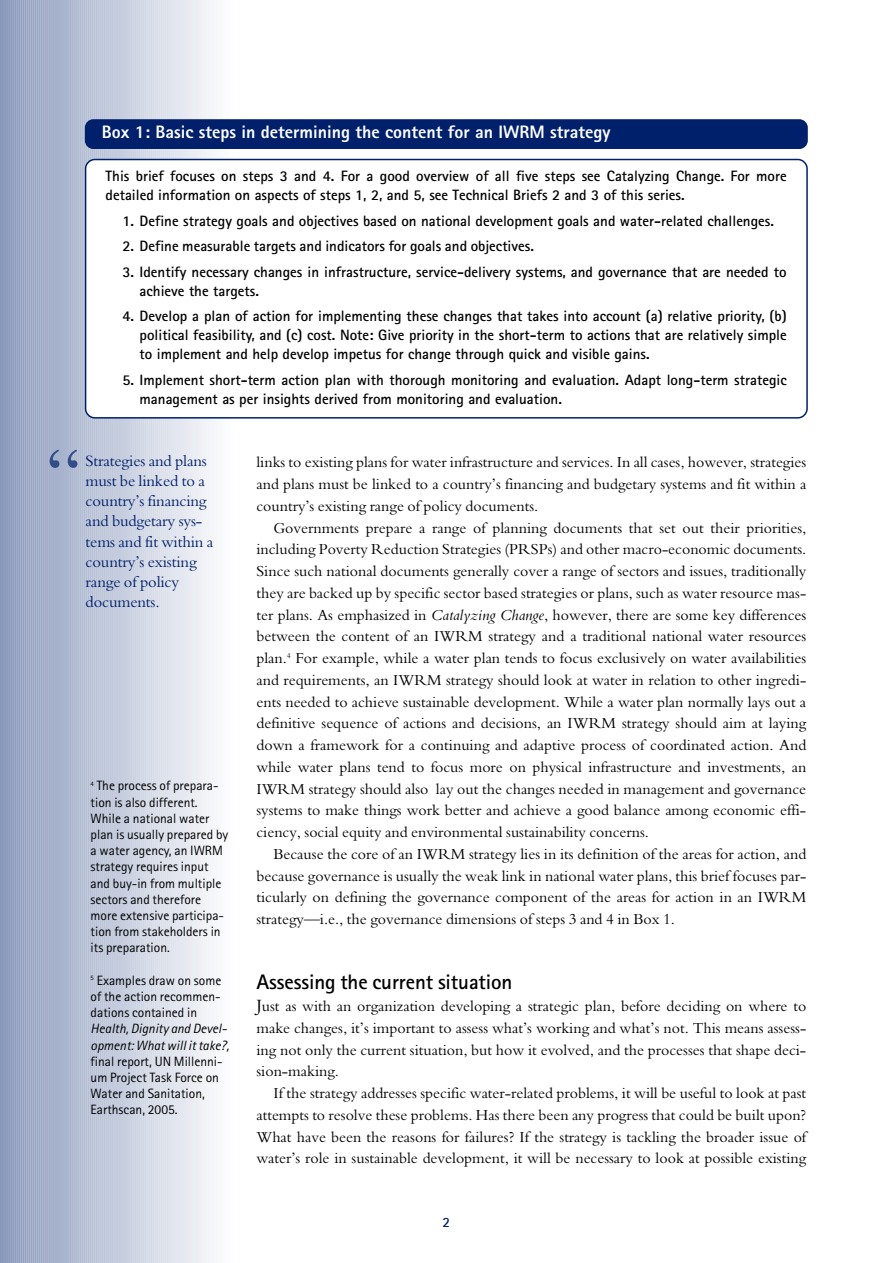
<style>
.page{position:relative;width:893px;height:1263px;background:#fff}
.page>*{position:absolute;margin:0;border:0;box-sizing:border-box;transform-origin:0 0}
.t1{font:79.5px "M Bembo";color:#334d89}
.t2{font:700 21px "Rotis Sans Serif";letter-spacing:-.005em;color:#000}
.t3{font:800 18px "Rotis Sans Serif";color:#fff}
.t4{font:16.5px/20.2px "M Bembo";letter-spacing:-.01em;color:#00206b}
.t5{font:15.9px/21.8px "M Bembo";color:#000;text-align:justify}
.t6{font:700 15px/19px "Rotis Sans Serif";color:#000}
.t7{font:700 14.25px "Rotis Sans Serif";color:#00206b}
.t8{font:13.5px/16.2px "Rotis Sans Serif";color:#000}
.t9{font:italic 13.5px/16.2px "Rotis Sans Serif";color:#000}
.s1{font-style:italic}
.s2{font-size:18px}
</style>
<div class="page">
<hr style="left:0;top:0;width:4px;height:1263px;background:#8998bb">
<hr style="left:4px;top:0;width:4px;height:1263px;background:#8b9abc">
<div style="left:7px;top:0;width:5px;height:1263px;background:#94a2c1"></div>
<div style="left:9px;top:0;width:5px;height:1263px;background:#98a5c3"></div>
<svg style="left:13px;top:0;width:5px;height:1263px;fill:#96a4c2"></svg>
<svg style="left:17px;top:0;width:5px;height:1263px;background:#9aa7c4"></svg>
<svg style="left:21px;top:0;width:5px;height:1263px;background:#9daac6"></svg>
<svg style="left:25px;top:0;width:5px;height:1263px;background:#9fabc7"></svg>
<svg style="left:29px;top:0;width:5px;height:1263px;background:#a1adc9"></svg>
<svg style="left:33px;top:0;width:5px;height:1263px;background:#a2aec9"></svg>
<svg style="left:37px;top:0;width:5px;height:1263px;background:#a3afca"></svg>
<div style="left:41px;top:0;width:5px;height:1263px;background:#a5b0cb"></div>
<div style="left:45px;top:0;width:5px;height:1263px;background:#aab5ce"></div>
<hr style="left:49px;top:0;width:4px;height:1263px;background:#a2aec9">
<hr style="left:53px;top:0;width:4px;height:1263px;background:#a4b0cb">
<hr style="left:57px;top:0;width:4px;height:1263px;background:#a6b1cc">
<hr style="left:61px;top:0;width:4px;height:1263px;background:#a8b3cd">
<hr style="left:65px;top:0;width:4px;height:1263px;background:#aab5ce">
<div style="left:68px;top:0;width:5px;height:1263px;background:#acb7cf"></div>
<div style="left:72px;top:0;width:5px;height:1263px;background:#b6bfd5"></div>
<div style="left:76px;top:0;width:5px;height:1263px;background:#bac2d7"></div>
<div style="left:80px;top:0;width:5px;height:1263px;background:#bec6d9"></div>
<div style="left:84px;top:0;width:5px;height:1263px;background:#c0c9da"></div>
<svg style="left:88px;top:0;width:5px;height:1263px;fill:#b6bfd5"></svg>
<svg style="left:92px;top:0;width:5px;height:1263px;background:#bec6d9"></svg>
<div style="left:96px;top:0;width:5px;height:1263px;background:#c6cdde"></div>
<div style="left:100px;top:0;width:5px;height:1263px;background:#c7cede"></div>
<div style="left:104px;top:0;width:5px;height:1263px;background:#c7cede"></div>
<div style="left:108px;top:0;width:5px;height:1263px;background:#c7cede"></div>
<hr style="left:110px;top:0;width:4px;height:1263px;background:#c1c9db">
<hr style="left:114px;top:0;width:4px;height:1263px;background:#c3cbdc">
<hr style="left:118px;top:0;width:4px;height:1263px;background:#c5ccde">
<hr style="left:122px;top:0;width:4px;height:1263px;background:#c7cedf">
<hr style="left:126px;top:0;width:4px;height:1263px;background:#c9d0e0">
<div style="left:129px;top:0;width:5px;height:1263px;background:#cbd2e1"></div>
<div style="left:133px;top:0;width:5px;height:1263px;background:#cdd3e2"></div>
<div style="left:137px;top:0;width:5px;height:1263px;background:#cfd5e3"></div>
<div style="left:141px;top:0;width:5px;height:1263px;background:#d1d7e4"></div>
<div style="left:143px;top:0;width:5px;height:1263px;background:#d9dde8"></div>
<div style="left:147px;top:0;width:5px;height:1263px;background:#dbe0ea"></div>
<div style="left:151px;top:0;width:5px;height:1263px;background:#dde1eb"></div>
<div style="left:155px;top:0;width:5px;height:1263px;background:#dfe2ec"></div>
<div style="left:157px;top:0;width:5px;height:1263px;background:#d9dee9"></div>
<div style="left:161px;top:0;width:5px;height:1263px;background:#dbe0ea"></div>
<div style="left:165px;top:0;width:5px;height:1263px;background:#dde1eb"></div>
<div style="left:169px;top:0;width:5px;height:1263px;background:#dfe3ed"></div>
<hr style="left:173px;top:0;width:4px;height:1263px;background:#e1e5ee">
<hr style="left:177px;top:0;width:4px;height:1263px;background:#e3e7ef">
<hr style="left:181px;top:0;width:4px;height:1263px;background:#e5e8f0">
<hr style="left:185px;top:0;width:4px;height:1263px;background:#e7eaf1">
<hr style="left:189px;top:0;width:4px;height:1263px;background:#e9ecf2">
<div style="left:192px;top:0;width:5px;height:1263px;background:#ebeef3"></div>
<div style="left:196px;top:0;width:5px;height:1263px;background:#edeff5"></div>
<div style="left:200px;top:0;width:5px;height:1263px;background:#eff1f6"></div>
<div style="left:204px;top:0;width:5px;height:1263px;background:#f1f3f7"></div>
<div style="left:208px;top:0;width:5px;height:1263px;background:#f3f5f8"></div>
<div style="left:212px;top:0;width:5px;height:1263px;background:#f5f6f9"></div>
<div style="left:216px;top:0;width:5px;height:1263px;background:#f7f8fa"></div>
<div style="left:220px;top:0;width:5px;height:1263px;background:#f9fafc"></div>
<div style="left:224px;top:0;width:5px;height:1263px;background:#fbfcfd"></div>
<div style="left:85px;top:119px;width:723px;height:30px;background:#00206b;border-radius:9px"></div>
<svg style="left:85px;top:159px;width:723px;height:260px"></svg>
<p class="t3" style="left:102px;top:126px;width:510px">Box 1: Basic steps in determining the content for an IWRM strategy</p>
<p class="t6" style="left:106px;top:168px;width:683px">This brief focuses on steps 3 and 4. For a good overview of all five steps see Catalyzing Change. For more detailed information on aspects of steps 1, 2, and 5, see Technical Briefs 2 and 3 of this series.</p>
<p class="t6" style="left:123px;top:213px;width:653px">1. Define strategy goals and objectives based on national development goals and water-related challenges.</p>
<p class="t6" style="left:123px;top:238px;width:413px">2. Define measurable targets and indicators for goals and objectives.</p>
<p class="t6" style="left:140px;top:264px;width:648px;text-indent:-17px">3. Identify necessary changes in infrastructure, service-delivery systems, and governance that are needed to achieve the targets.</p>
<p class="t6" style="left:140px;top:308px;width:649px;text-align:justify;text-indent:-17px">4. Develop a plan of action for implementing these changes that takes into account (a) relative priority, (b) political feasibility, and (c) cost. Note: Give priority in the short-term to actions that are relatively simple to implement and help develop impetus for change through quick and visible gains.</p>
<p class="t6" style="left:140px;top:372px;width:649px;text-indent:-17px">5. Implement short-term action plan with thorough monitoring and evaluation. Adapt long-term strategic management as per insights derived from monitoring and evaluation.</p>
<h1 class="t1" style="left:44px;top:450px;width:40px">“</h1>
<p class="t4" style="left:86px;top:452px;width:129px">Strategies and plans must be linked to a country’s financing and budgetary sys&shy;tems and fit within a country’s existing range of policy documents.</p>
<p class="t8" style="left:91px;top:779px;width:139px"><sup>4</sup> The process of prepara&shy;tion is also different.<br>While a national water plan is usually prepared by a water agency, an IWRM strategy requires input and buy-in from multiple sectors and therefore more extensive participa&shy;tion from stakeholders in its preparation.</p>
<p class="t8" style="left:91px;top:974px;width:132px;text-align:justify"><sup>5</sup> Examples draw on some of the action recommen&shy;dations contained in</p>
<p class="t9" style="left:91px;top:1022px;width:140px">Health, Dignity and Devel&shy;opment: What will it take?,</p>
<p class="t8" style="left:91px;top:1055px;width:134px">final report, UN Millenni&shy;um Project Task Force on<br>Water and Sanitation,<br>Earthscan, 2005.</p>
<p class="t5" style="left:256px;top:453px;width:551px">links to existing plans for water infrastructure and services. In all cases, however, strategies and plans must be linked to a country’s financing and budgetary systems and fit within a country’s existing range of policy documents.</p>
<p class="t5" style="left:256px;top:518px;width:551px;text-indent:17px">Governments prepare a range of planning documents that set out their priorities, including Poverty Reduction Strategies (PRSPs) and other macro-economic documents.<br>Since such national documents generally cover a range of sectors and issues, traditionally they are backed up by specific sector based strategies or plans, such as water resource mas&shy;ter plans. As emphasized in <span class="s1">Catalyzing Change</span>, however, there are some key differences between the content of an IWRM strategy and a traditional national water resources plan.<sup>4</sup> For example, while a water plan tends to focus exclusively on water availabilities and requirements, an IWRM strategy should look at water in relation to other ingredi&shy;ents needed to achieve sustainable development. While a water plan normally lays out a definitive sequence of actions and decisions, an IWRM strategy should aim at laying down a framework for a continuing and adaptive process of coordinated action. And while water plans tend to focus more on physical infrastructure and investments, an IWRM strategy should also lay out the changes needed in management and governance systems to make things work better and achieve a good balance among economic effi&shy;ciency, social equity and environmental sustainability concerns.</p>
<p class="t5" style="left:256px;top:845px;width:551px;text-indent:17px">Because the core of an IWRM strategy lies in its definition of the areas for action, and because governance is usually the weak link in national water plans, this brief focuses par&shy;ticularly on defining the governance component of the areas for action in an IWRM strategy—i.e., the governance dimensions of steps 3 and 4 in Box 1.</p>
<h2 class="t2" style="left:256px;top:975px;width:258px">Assessing the current situation</h2>
<p class="t5" style="left:256px;top:997px;width:551px"><span class="s2">J</span>ust as with an organization developing a strategic plan, before deciding on where to make changes, it’s important to assess what’s working and what’s not. This means assess&shy;ing not only the current situation, but how it evolved, and the processes that shape deci&shy;sion-making.</p>
<p class="t5" style="left:256px;top:1084px;width:551px;text-indent:17px">If the strategy addresses specific water-related problems, it will be useful to look at past attempts to resolve these problems. Has there been any progress that could be built upon?<br>What have been the reasons for failures? If the strategy is tackling the broader issue of water’s role in sustainable development, it will be necessary to look at possible existing</p>
<p class="t7" style="left:442px;top:1217px;width:9px">2</p>
</div>
